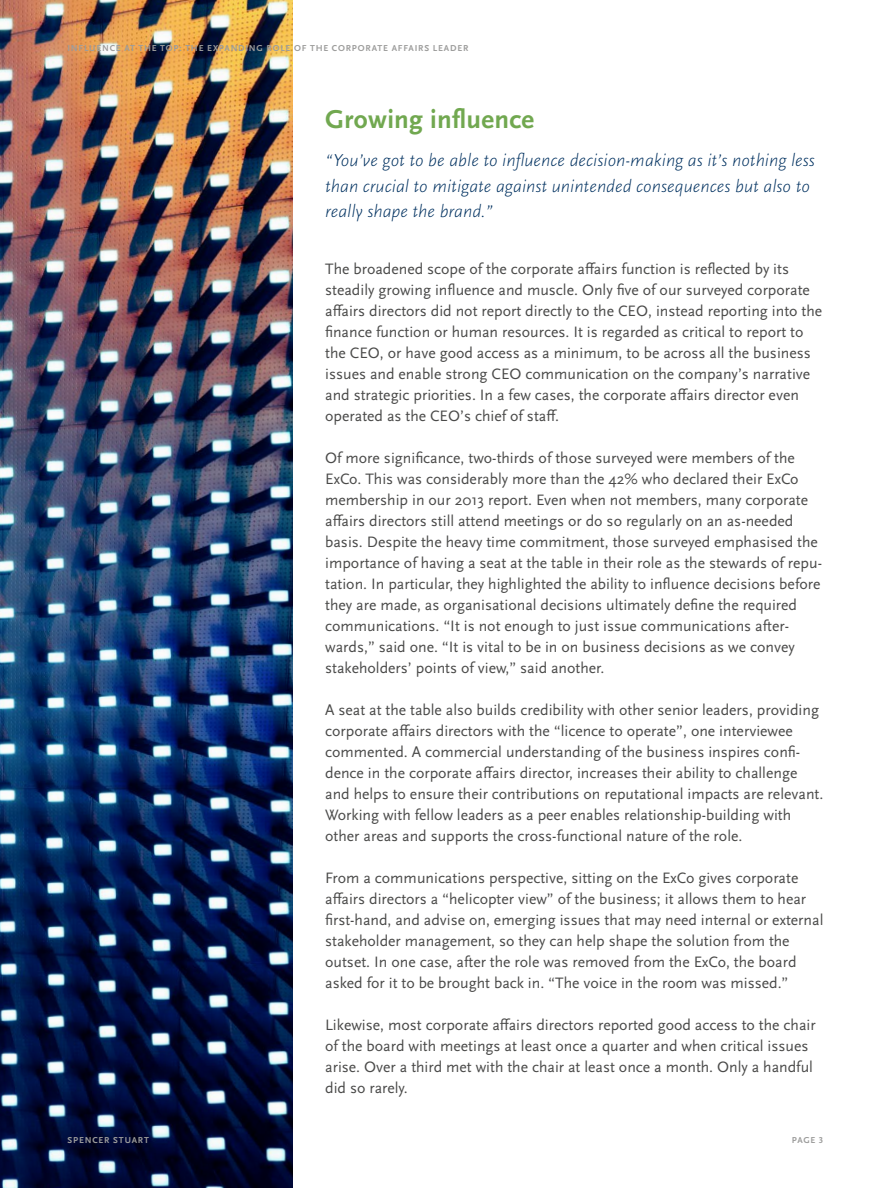
<style>
.page{position:relative;width:891px;height:1188px;background:#fff}
.page>*{position:absolute;margin:0;border:0;box-sizing:border-box;transform-origin:0 0}
.Body-Header_1{font:700 27px "Scala Sans Pro";color:#71a850}
.inline_quote{font:italic 300 18px/25.5px "Scala Sans Pro";color:#003160}
.Body_Text_-_No_Rag{font:15.75px/21px "Scala Sans Pro";color:#4a4a49}
.t1{font:700 9px "Scala Sans Pro";letter-spacing:.09em;color:#9d9d9c}
</style>
<div class="page">
<img style="left:0;top:0;width:292px;height:1188px">
<p class="t1" style="left:68px;top:43px;width:402px">INFLUENCE AT THE TOP: THE EXPANDING ROLE OF THE CORPORATE AFFAIRS LEADER</p>
<p class="Body-Header_1" style="left:325px;top:103px;width:211px">Growing influence</p>
<p class="inline_quote" style="left:325px;top:148px;width:491px">“You’ve got to be able to influence decision-making as it’s nothing less than crucial to mitigate against unintended consequences but also to really shape the brand.”</p>
<p class="Body_Text_-_No_Rag" style="left:325px;top:258px;width:499px">The broadened scope of the corporate affairs function is reflected by its steadily growing influence and muscle. Only five of our surveyed corporate affairs directors did not report directly to the CEO, instead reporting into the finance function or human resources. It is regarded as critical to report to the CEO, or have good access as a minimum, to be across all the business issues and enable strong CEO communication on the company’s narrative and strategic priorities. In a few cases, the corporate affairs director even operated as the CEO’s chief of staff.</p>
<p class="Body_Text_-_No_Rag" style="left:325px;top:447px;width:498px">Of more significance, two-thirds of those surveyed were members of the ExCo. This was considerably more than the 42% who declared their ExCo membership in our 2013 report. Even when not members, many corporate affairs directors still attend meetings or do so regularly on an as-needed basis. Despite the heavy time commitment, those surveyed emphasised the importance of having a seat at the table in their role as the stewards of repu&shy;tation. In particular, they highlighted the ability to influence decisions before they are made, as organisational decisions ultimately define the required communications. “It is not enough to just issue communications after&shy;wards,” said one. “It is vital to be in on business decisions as we convey stakeholders’ points of view,” said another.</p>
<p class="Body_Text_-_No_Rag" style="left:325px;top:699px;width:500px">A seat at the table also builds credibility with other senior leaders, providing corporate affairs directors with the “licence to operate”, one interviewee commented. A commercial understanding of the business inspires confi&shy;dence in the corporate affairs director, increases their ability to challenge and helps to ensure their contributions on reputational impacts are relevant.<br>Working with fellow leaders as a peer enables relationship-building with other areas and supports the cross-functional nature of the role.</p>
<p class="Body_Text_-_No_Rag" style="left:325px;top:867px;width:500px">From a communications perspective, sitting on the ExCo gives corporate affairs directors a “helicopter view” of the business; it allows them to hear first-hand, and advise on, emerging issues that may need internal or external stakeholder management, so they can help shape the solution from the outset. In one case, after the role was removed from the ExCo, the board asked for it to be brought back in. “The voice in the room was missed.”</p>
<p class="Body_Text_-_No_Rag" style="left:325px;top:1014px;width:492px">Likewise, most corporate affairs directors reported good access to the chair of the board with meetings at least once a quarter and when critical issues arise. Over a third met with the chair at least once a month. Only a handful did so rarely.</p>
<p class="t1" style="left:68px;top:1135px;width:83px">SPENCER STUART</p>
<p class="t1" style="left:792px;top:1135px;width:33px">PAGE 3</p>
</div>
